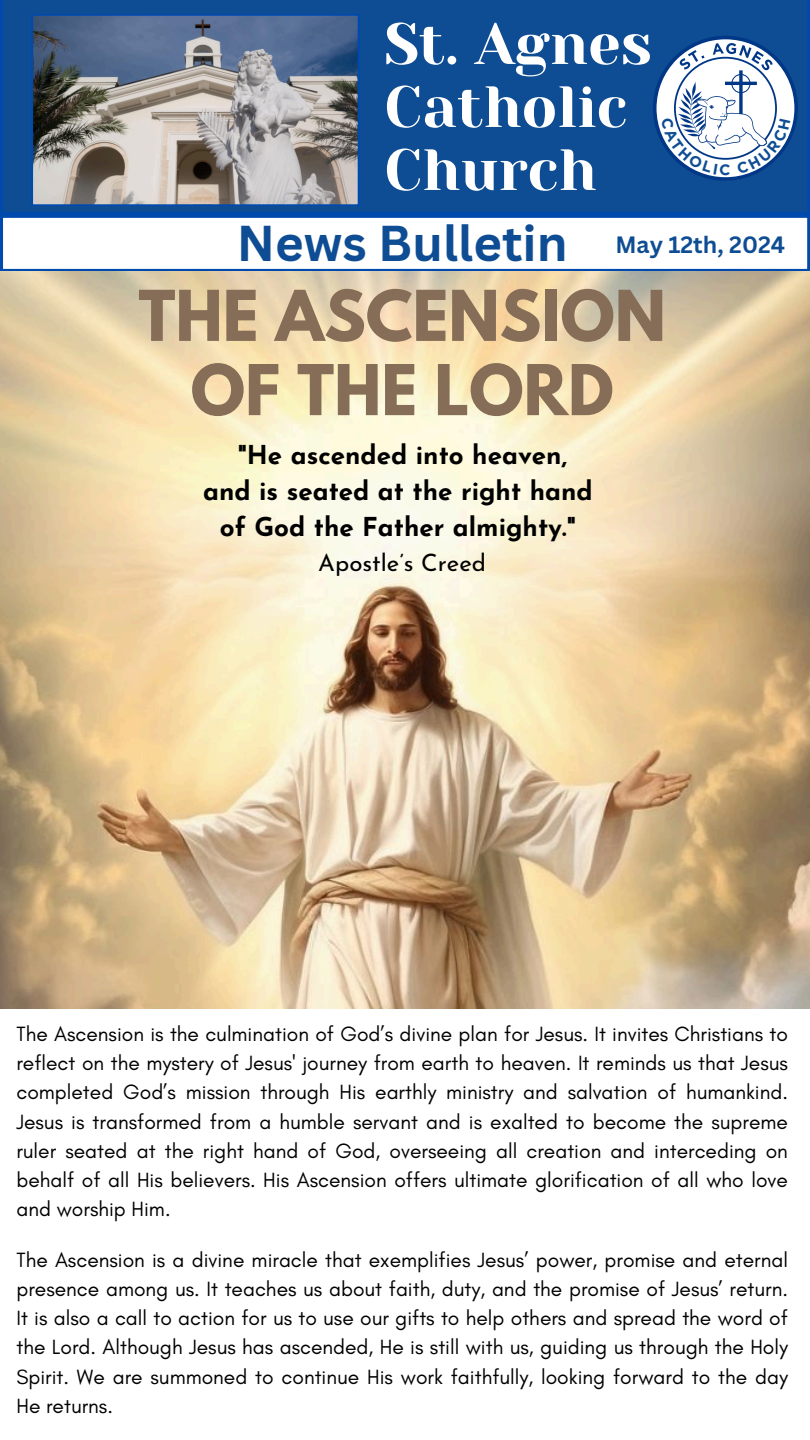
<style>
.page{position:relative;width:810px;height:1440px;background:#fff}
.page>*{position:absolute;margin:0;border:0;box-sizing:border-box;transform-origin:0 0}
.t1{font:700 62px/74.2px "League Spartan";color:#856d57;text-align:center}
.t2{font:58px/63px "Yeseva One";color:#fff}
.t3{font:700 49px "Canva Sans";color:#0e4d93}
.t4{font:700 26px/36px "Josefin Sans";color:#000;text-align:center}
.t5{font:24px "Josefin Sans";color:#000}
.t6{font:700 23px "Canva Sans";color:#0e4d93}
.t7{font:21px/29.2px "Glacial Indifference";color:#000;text-align:justify}
</style>
<div class="page">
<div style="left:0;top:0;width:810px;height:214px;background:#0e4d93"></div>
<svg style="left:32px;top:14px;width:327px;height:191px;background:#888c94"></svg>
<svg style="left:0;top:215px;width:810px;height:57px"></svg>
<img style="left:0;top:272px;width:810px;height:736px">
<svg style="left:653px;top:36px;width:145px;height:145px"></svg>
<p class="t2" style="left:384px;top:13px;width:269px">St. Agnes<br>Catholic<br>Church</p>
<h3 class="t3" style="left:237px;top:208px;width:332px">News Bulletin</h3>
<h5 class="t6" style="left:615px;top:228px;width:171px">May 12th, 2024</h5>
<p class="t1" style="left:138px;top:287px;width:529px">THE ASCENSION<br>OF THE LORD</p>
<p class="t4" style="left:203px;top:440px;width:391px">"He ascended into heaven,<br>and is seated at the right hand of God the Father almighty."</p>
<p class="t5" style="left:318px;top:553px;width:169px">Apostle’s Creed</p>
<h1 class="t7" style="left:16px;top:1019px;width:773px">The Ascension is the culmination of God’s divine plan for Jesus. It invites Christians to reflect on the mystery of Jesus' journey from earth to heaven. It reminds us that Jesus completed God’s mission through His earthly ministry and salvation of humankind.<br>Jesus is transformed from a humble servant and is exalted to become the supreme ruler seated at the right hand of God, overseeing all creation and interceding on behalf of all His believers. His Ascension offers ultimate glorification of all who love and worship Him.</h1>
<h4 class="t7" style="left:16px;top:1245px;width:773px">The Ascension is a divine miracle that exemplifies Jesus’ power, promise and eternal presence among us. It teaches us about faith, duty, and the promise of Jesus’ return.<br>It is also a call to action for us to use our gifts to help others and spread the word of the Lord. Although Jesus has ascended, He is still with us, guiding us through the Holy Spirit. We are summoned to continue His work faithfully, looking forward to the day He returns.</h4>
</div>
